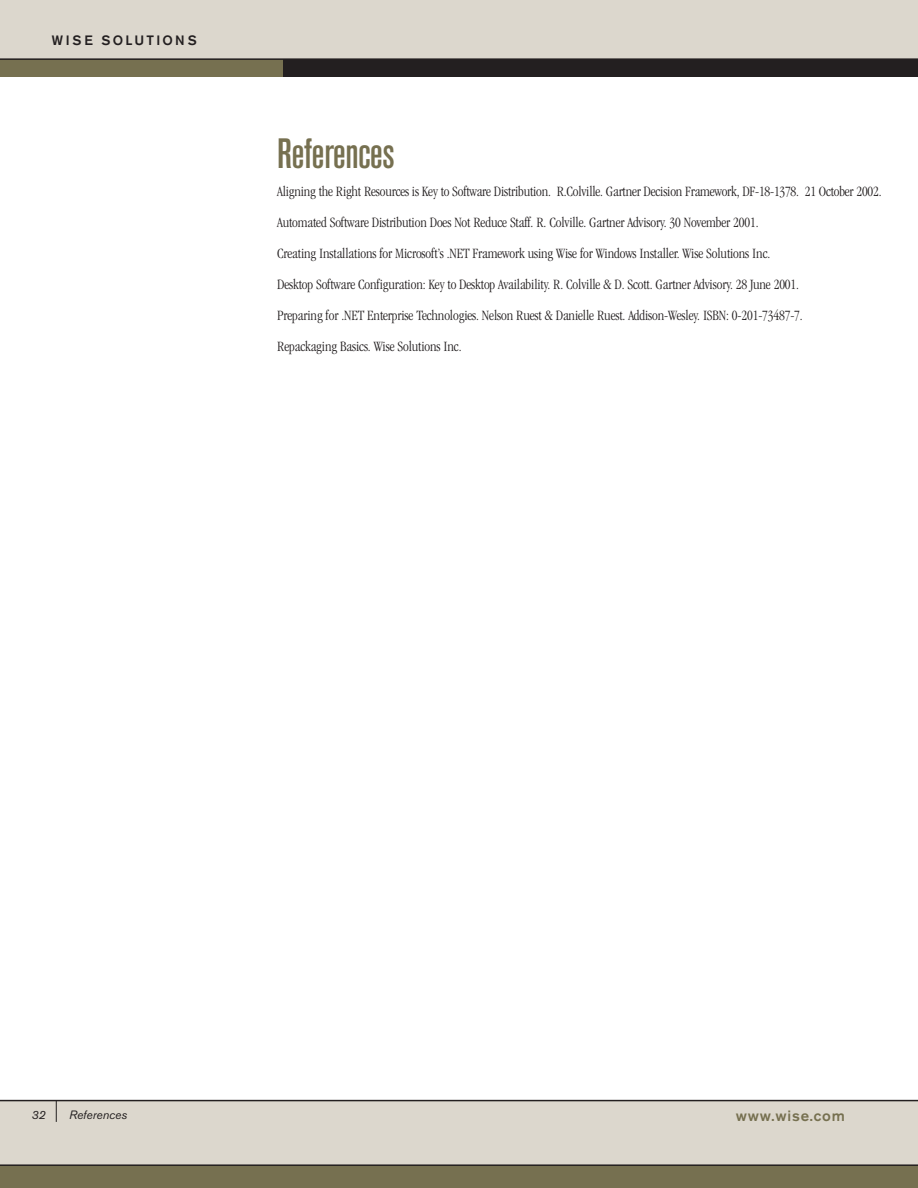
<style>
.page{position:relative;width:918px;height:1188px;background:#fff}
.page>*{position:absolute;margin:0;border:0;box-sizing:border-box;transform-origin:0 0}
.t1{font:500 condensed 42px "Akzidenz Grotesk BE";letter-spacing:-.01em;color:#767050}
.t2{font:500 15px "Akzidenz Grotesk BE";letter-spacing:.055em;color:#767050}
.t3{font:300 condensed 14.7px/31px "Garamond";letter-spacing:-.01em;color:#231f20}
.t4{font:500 13.5px "Akzidenz Grotesk BE";letter-spacing:.17em;color:#231f20}
.t5{font:italic 12px "Akzidenz Grotesk BE";color:#231f20}
</style>
<div class="page">
<div style="left:0;top:0;width:918px;height:64px;background:#dcd7cd"></div>
<div style="left:0;top:60px;width:315px;height:17px;background:#767050"></div>
<div style="left:0;top:1165px;width:918px;height:23px;background:#767050"></div>
<div style="left:0;top:1101px;width:918px;height:64px;background:#dcd7cd"></div>
<hr style="left:0;top:1100px;width:918px;height:1px;background:#231f20">
<hr style="left:0;top:1164px;width:918px;height:2px;background:#231f20">
<div style="left:284px;top:60px;width:634px;height:17px;background:#231f20"></div>
<hr style="left:0;top:58px;width:918px;height:2px;background:#231f20">
<svg style="left:56px;top:1101px;width:1px;height:21px"></svg>
<p class="t4" style="left:52px;top:36px;width:146px">WISE SOLUTIONS</p>
<h1 class="t1" style="left:277px;top:138px;width:119px">References</h1>
<p class="t3" style="left:277px;top:177px;width:606px">Aligning the Right Resources is Key to Software Distribution. R.Colville. Gartner Decision Framework, DF-18-1378. 21 October 2002.<br>Automated Software Distribution Does Not Reduce Staff. R. Colville. Gartner Advisory. 30 November 2001.<br>Creating Installations for Microsoft’s .NET Framework using Wise for Windows Installer. Wise Solutions Inc.<br>Desktop Software Configuration: Key to Desktop Availability. R. Colville &amp; D. Scott. Gartner Advisory. 28 June 2001.<br>Preparing for .NET Enterprise Technologies. Nelson Ruest &amp; Danielle Ruest. Addison-Wesley. ISBN: 0-201-73487-7.<br>Repackaging Basics. Wise Solutions Inc.</p>
<p class="t5" style="left:32px;top:1110px;width:15px">32</p>
<p class="t5" style="left:69px;top:1110px;width:60px">References</p>
<p class="t2" style="left:736px;top:1110px;width:111px">www.wise.com</p>
</div>
